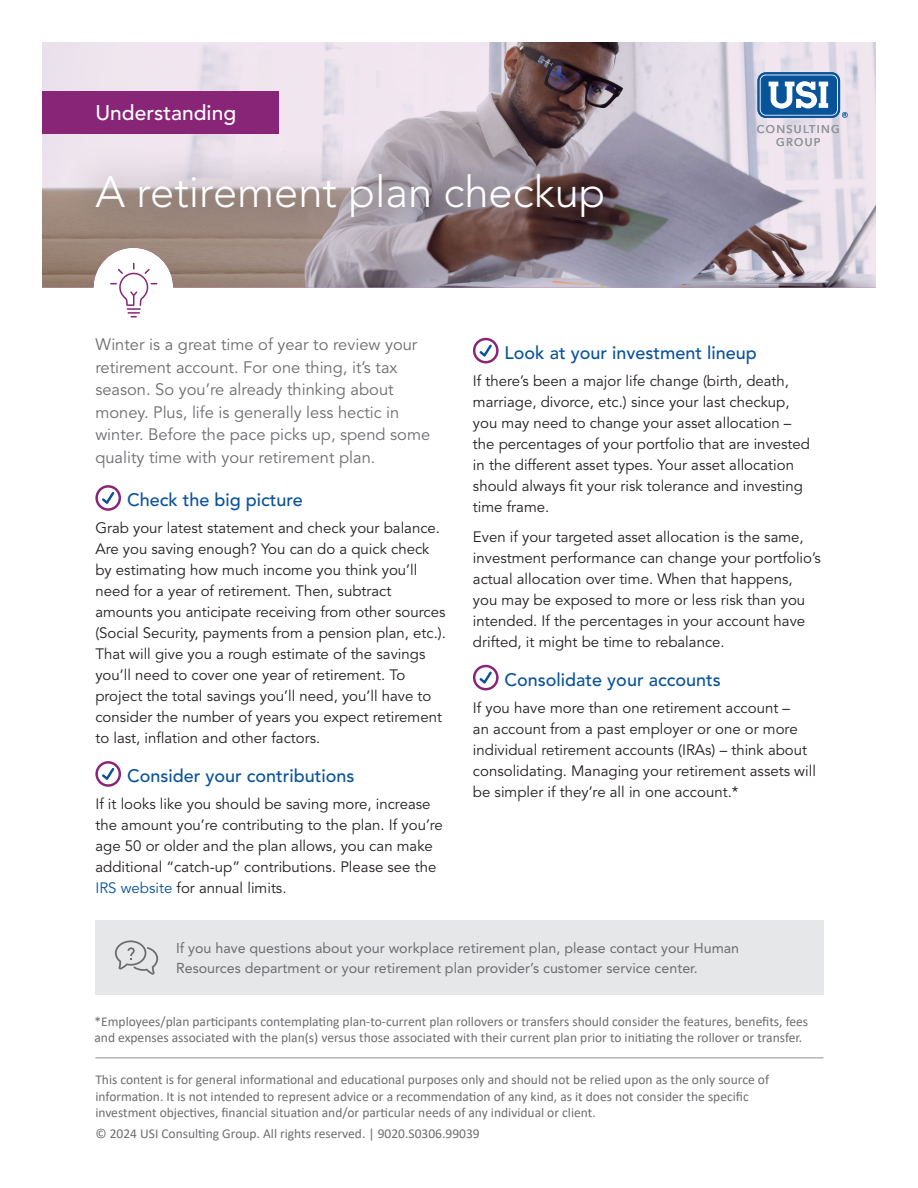
<style>
.page{position:relative;width:918px;height:1188px;background:#fff}
.page>*{position:absolute;margin:0;border:0;box-sizing:border-box;transform-origin:0 0}
.Article_title{font:300 43.5px "Avenir LT Std";color:#fff}
.t1{font:500 21px "Avenir LT Std";color:#fff}
.Subhead_2__blue{font:500 18px "Avenir LT Std";color:#09529a}
.Intro_copy{font:16.5px/22.5px "Avenir LT Std";color:#6c6d70}
.Body_copy{font:15px/21px "Avenir LT Std";color:#231f20}
.Call_out_copy{font:14.25px/19.5px "Avenir LT Std";color:#6c6d70}
.Disclaimer{font:13.5px/16.5px "Calibri";color:#6c6d70}
.t2{font:500 11.1px/12.5px "Avenir LT Std";letter-spacing:.12em;color:#939598;text-align:center}
.s1{color:#09529a}
</style>
<div class="page">
<svg style="left:95px;top:485px;width:26px;height:26px"></svg>
<svg style="left:95px;top:761px;width:26px;height:26px"></svg>
<svg style="left:473px;top:338px;width:26px;height:25px"></svg>
<svg style="left:473px;top:665px;width:26px;height:25px"></svg>
<hr style="left:95px;top:1058px;width:728px;height:1px;background:#231f20">
<img style="left:42px;top:42px;width:834px;height:246px">
<div style="left:42px;top:91px;width:236px;height:42px;background:#892577"></div>
<svg style="left:65px;top:145px;width:576px;height:105px;background:#a19295"></svg>
<svg style="left:758px;top:72px;width:82px;height:46px"></svg>
<svg style="left:760px;top:75px;width:78px;height:41px"></svg>
<div style="left:761px;top:76px;width:76px;height:38px;background:#085399;border-radius:5px"></div>
<div style="left:761px;top:76px;width:76px;height:38px;border:1px solid #085399;border-radius:5px"></div>
<svg style="left:769px;top:81px;width:59px;height:28px"></svg>
<svg style="left:842px;top:112px;width:6px;height:6px"></svg>
<svg style="left:110px;top:263px;width:47px;height:54px"></svg>
<div style="left:95px;top:920px;width:729px;height:75px;background:#e6e7e9"></div>
<svg style="left:115px;top:940px;width:43px;height:35px"></svg>
<p class="t1" style="left:95px;top:101px;width:142px">Understanding</p>
<p class="Article_title" style="left:95px;top:167px;width:512px">A retirement plan checkup</p>
<p class="t2" style="left:757px;top:123px;width:85px">CONSULTING<br>GROUP</p>
<p class="Intro_copy" style="left:95px;top:334px;width:336px">Winter is a great time of year to review your retirement account. For one thing, it’s tax season. So you’re already thinking about money. Plus, life is generally less hectic in winter. Before the pace picks up, spend some quality time with your retirement plan.</p>
<p class="Subhead_2__blue" style="left:127px;top:490px;width:177px">Check the big picture</p>
<p class="Body_copy" style="left:95px;top:518px;width:352px">Grab your latest statement and check your balance.<br>Are you saving enough? You can do a quick check by estimating how much income you think you’ll need for a year of retirement. Then, subtract amounts you anticipate receiving from other sources (Social Security, payments from a pension plan, etc.).<br>That will give you a rough estimate of the savings you’ll need to cover one year of retirement. To project the total savings you’ll need, you’ll have to consider the number of years you expect retirement to last, inflation and other factors.</p>
<p class="Subhead_2__blue" style="left:127px;top:766px;width:229px">Consider your contributions</p>
<p class="Body_copy" style="left:95px;top:794px;width:349px">If it looks like you should be saving more, increase the amount you’re contributing to the plan. If you’re age 50 or older and the plan allows, you can make additional “catch-up” contributions. Please see the <span class="s1">IRS website</span> for annual limits.</p>
<p class="Subhead_2__blue" style="left:505px;top:342px;width:254px">Look at your investment lineup</p>
<p class="Body_copy" style="left:473px;top:371px;width:339px">If there’s been a major life change (birth, death, marriage, divorce, etc.) since your last checkup, you may need to change your asset allocation – the percentages of your portfolio that are invested in the different asset types. Your asset allocation should always fit your risk tolerance and investing time frame.</p>
<p class="Body_copy" style="left:473px;top:527px;width:349px">Even if your targeted asset allocation is the same, investment performance can change your portfolio’s actual allocation over time. When that happens, you may be exposed to more or less risk than you intended. If the percentages in your account have drifted, it might be time to rebalance.</p>
<p class="Subhead_2__blue" style="left:505px;top:669px;width:218px">Consolidate your accounts</p>
<p class="Body_copy" style="left:473px;top:698px;width:345px">If you have more than one retirement account –<br>an account from a past employer or one or more individual retirement accounts (IRAs) – think about consolidating. Managing your retirement assets will be simpler if they’re all in one account.*</p>
<p class="Call_out_copy" style="left:176px;top:939px;width:565px">If you have questions about your workplace retirement plan, please contact your Human<br>Resources department or your retirement plan provider’s customer service center.</p>
<p class="Disclaimer" style="left:94px;top:1013px;width:715px">*Employees/plan participants contemplating plan-to-current plan rollovers or transfers should consider the features, benefits, fees and expenses associated with the plan(s) versus those associated with their current plan prior to initiating the rollover or transfer.</p>
<p class="Disclaimer" style="left:95px;top:1071px;width:675px">This content is for general informational and educational purposes only and should not be relied upon as the only source of information. It is not intended to represent advice or a recommendation of any kind, as it does not consider the specific investment objectives, financial situation and/or particular needs of any individual or client.</p>
<p class="Disclaimer" style="left:95px;top:1125px;width:386px">© 2024 USI Consulting Group. All rights reserved. | 9020.S0306.99039</p>
</div>
